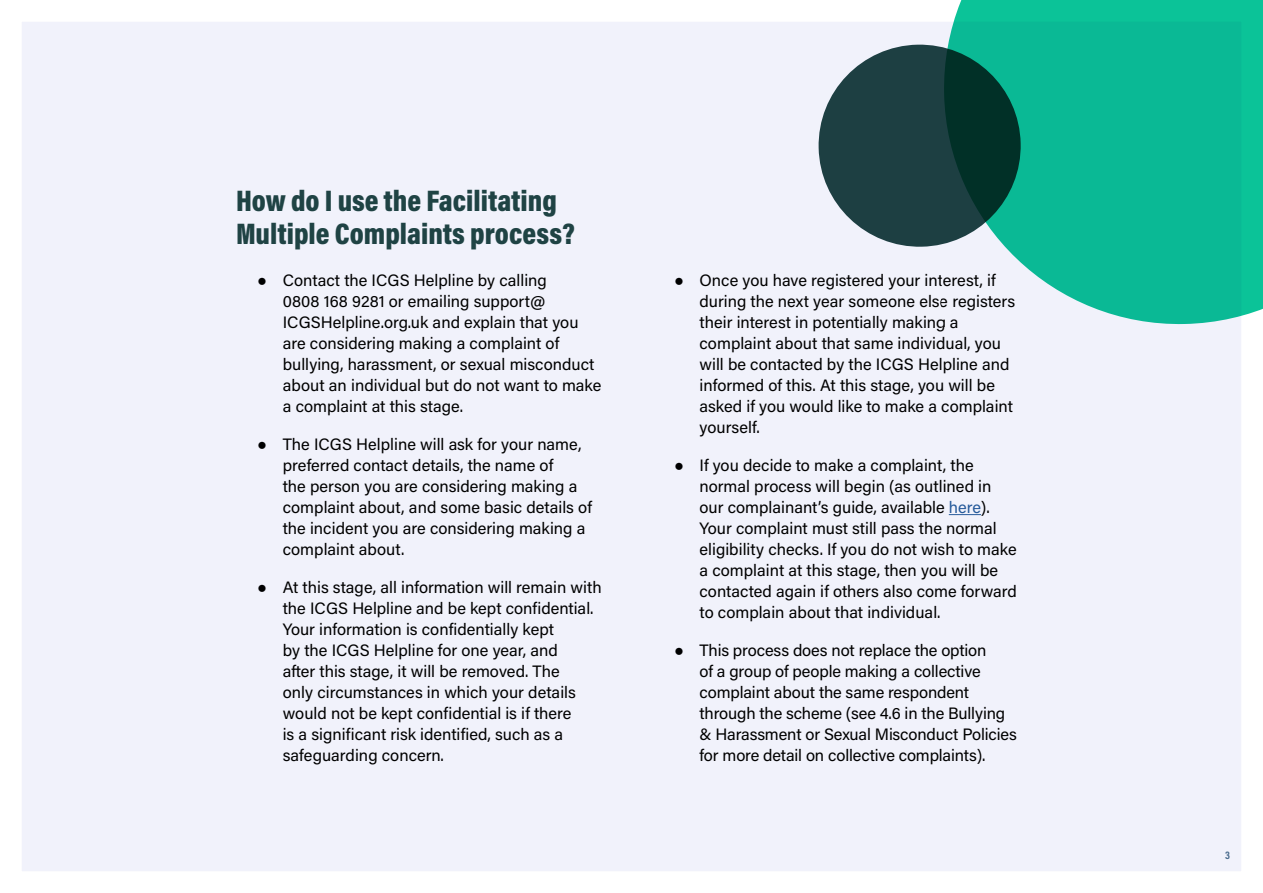
<style>
.page{position:relative;width:1263px;height:893px;background:#fff}
.page>*{position:absolute;margin:0;border:0;box-sizing:border-box;transform-origin:0 0}
.Headline_1{font:30px/32.4px "Acumin Variable Concept";color:#1f4344}
.t1{font:16.5px/21px "Acumin Variable Concept";color:#000}
.Page_numbers{font:11.25px "Acumin Variable Concept";color:#4a6c8d}
.s1{font-family:"Arial";font-weight:700}
.s2{color:#275b9b}
</style>
<div class="page">
<div style="left:22px;top:22px;width:1219px;height:849px;background:#f1f2fb"></div>
<hr style="left:949px;top:514px;width:32px;height:1px;background:#275b9b">
<svg style="left:941px;top:0;width:322px;height:327px;background:#26c1a2"></svg>
<svg style="left:817px;top:43px;width:205px;height:205px;background:#35615f"></svg>
<p class="Headline_1" style="left:236px;top:183px;width:340px">How do I use the Facilitating<br>Multiple Complaints process?</p>
<p class="t1" style="left:283px;top:269px;width:320px;text-indent:-26px"><span class="s1">●</span> Contact the ICGS Helpline by calling<br>0808 168 9281 or emailing support@ ICGSHelpline.org.uk and explain that you are considering making a complaint of bullying, harassment, or sexual misconduct about an individual but do not want to make a complaint at this stage.</p>
<p class="t1" style="left:283px;top:433px;width:311px;text-indent:-26px"><span class="s1">●</span> The ICGS Helpline will ask for your name, preferred contact details, the name of<br>the person you are considering making a complaint about, and some basic details of the incident you are considering making a complaint about.</p>
<p class="t1" style="left:283px;top:576px;width:320px;text-indent:-26px"><span class="s1">●</span> At this stage, all information will remain with the ICGS Helpline and be kept confidential.<br>Your information is confidentially kept<br>by the ICGS Helpline for one year, and<br>after this stage, it will be removed. The<br>only circumstances in which your details would not be kept confidential is if there<br>is a significant risk identified, such as a safeguarding concern.</p>
<p class="t1" style="left:699px;top:269px;width:317px;text-indent:-26px"><span class="s1">●</span> Once you have registered your interest, if during the next year someone else registers their interest in potentially making a complaint about that same individual, you will be contacted by the ICGS Helpline and informed of this. At this stage, you will be asked if you would like to make a complaint yourself.</p>
<p class="t1" style="left:699px;top:454px;width:319px;text-indent:-26px"><span class="s1">●</span> If you decide to make a complaint, the normal process will begin (as outlined in our complainant’s guide, available <span class="s2">here</span>).<br>Your complaint must still pass the normal eligibility checks. If you do not wish to make a complaint at this stage, then you will be contacted again if others also come forward to complain about that individual.</p>
<p class="t1" style="left:699px;top:639px;width:319px;text-indent:-26px"><span class="s1">●</span> This process does not replace the option<br>of a group of people making a collective complaint about the same respondent through the scheme (see 4.6 in the Bullying &amp; Harassment or Sexual Misconduct Policies for more detail on collective complaints).</p>
<p class="Page_numbers" style="left:1225px;top:847px;width:6px">3</p>
</div>
